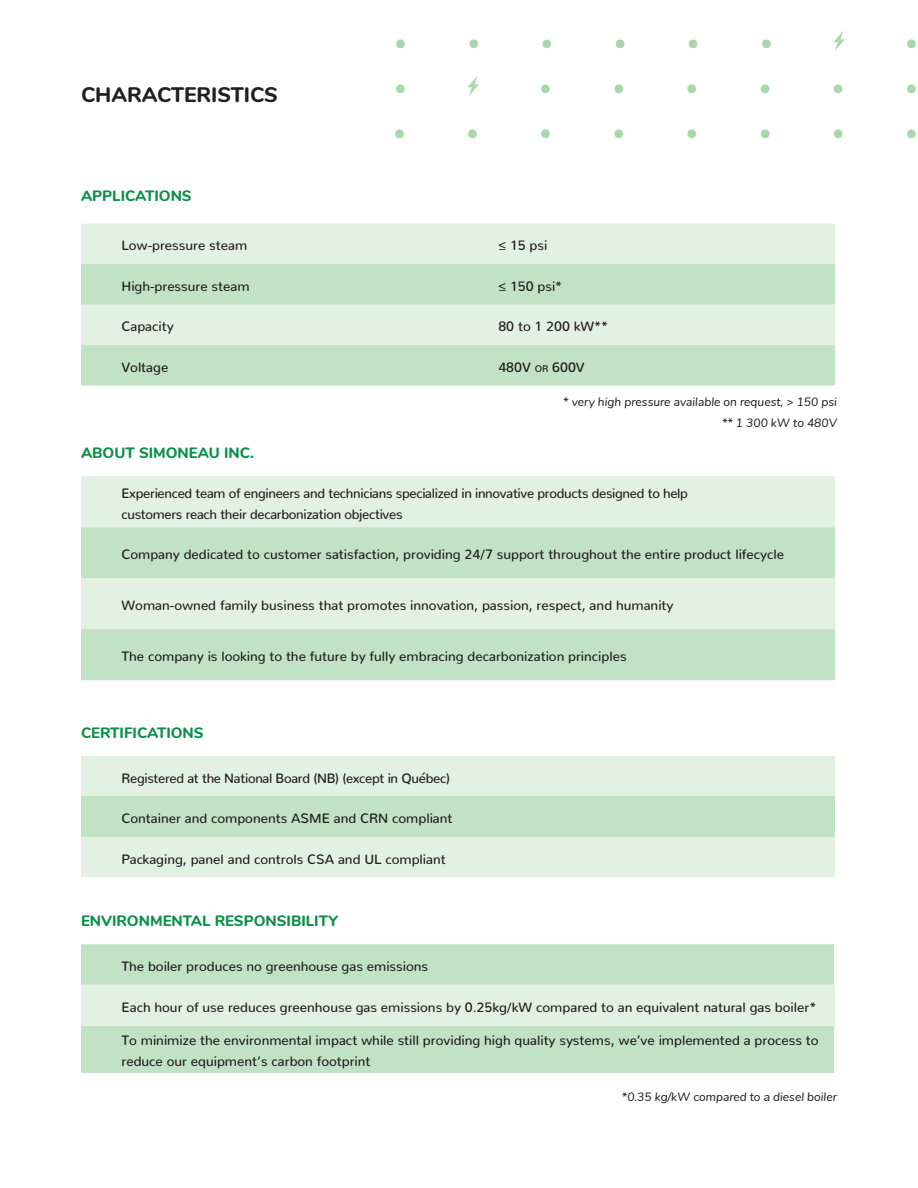
<style>
.page{position:relative;width:918px;height:1188px;background:#fff}
.page>*{position:absolute;margin:0;border:0;box-sizing:border-box;transform-origin:0 0}
.t1{font:33px "Minion Pro";color:#a8d7ae}
.t2{font:800 21px "Nunito";color:#231f20}
.t3{font:800 15px "Nunito";color:#0b9049}
.t4{font:500 13.5px/21px "Nunito";color:#231f20}
.t5{font:500 13.5px/21px "Nunito";letter-spacing:-.02em;color:#231f20}
.t6{font:500 13.5px "Nunito";color:#231f20}
.t7{font:italic 12px/21px "Nunito";color:#15181c;text-align:right}
.s1{font-size:9.45px}
</style>
<div class="page">
<svg style="left:833px;top:31px;width:12px;height:20px"></svg>
<svg style="left:467px;top:76px;width:12px;height:20px"></svg>
<div style="left:81px;top:224px;width:754px;height:40px;background:#e3f1e3"></div>
<svg style="left:81px;top:264px;width:754px;height:122px;background:#cde7cf"></svg>
<div style="left:81px;top:944px;width:753px;height:129px;background:#c2e2c5"></div>
<div style="left:81px;top:985px;width:753px;height:40px;background:#e3f1e3"></div>
<div style="left:81px;top:756px;width:754px;height:121px;background:#e3f1e3"></div>
<div style="left:81px;top:796px;width:754px;height:41px;background:#c2e2c5"></div>
<div style="left:81px;top:476px;width:754px;height:51px;background:#e3f1e3"></div>
<svg style="left:81px;top:527px;width:754px;height:153px;background:#cde7cf"></svg>
<h2 class="t2" style="left:81px;top:79px;width:198px">CHARACTERISTICS</h2>
<p class="t3" style="left:81px;top:185px;width:112px">APPLICATIONS</p>
<h1 class="t1" style="left:394px;top:18px;width:88px">• •</h1>
<h1 class="t1" style="left:541px;top:18px;width:88px">• •</h1>
<h1 class="t1" style="left:687px;top:18px;width:88px">• •</h1>
<h1 class="t1" style="left:905px;top:18px;width:14px">•</h1>
<h1 class="t1" style="left:394px;top:63px;width:14px">•</h1>
<h1 class="t1" style="left:539px;top:63px;width:88px">• •</h1>
<h1 class="t1" style="left:686px;top:63px;width:88px">• •</h1>
<h1 class="t1" style="left:832px;top:63px;width:88px">• •</h1>
<h1 class="t1" style="left:393px;top:108px;width:88px">• •</h1>
<h1 class="t1" style="left:539px;top:108px;width:88px">• •</h1>
<h1 class="t1" style="left:686px;top:108px;width:88px">• •</h1>
<h1 class="t1" style="left:832px;top:108px;width:88px">• •</h1>
<p class="t4" style="left:122px;top:234px;width:127px">Low-pressure steam</p>
<p class="t4" style="left:498px;top:234px;width:50px">≤ 15 psi</p>
<p class="t4" style="left:122px;top:274px;width:130px">High-pressure steam</p>
<p class="t4" style="left:498px;top:274px;width:65px">≤ 150 psi*</p>
<p class="t4" style="left:122px;top:315px;width:54px">Capacity</p>
<p class="t4" style="left:498px;top:315px;width:111px">80 to 1 200 kW**</p>
<p class="t4" style="left:122px;top:355px;width:48px">Voltage</p>
<p class="t6" style="left:498px;top:355px;width:88px">480V <span class="s1">or</span> 600V</p>
<p class="t7" style="left:563px;top:391px;width:275px">* very high pressure available on request, &gt; 150 psi ** 1 300 kW to 480V</p>
<p class="t3" style="left:81px;top:442px;width:175px">ABOUT SIMONEAU INC.</p>
<p class="t5" style="left:122px;top:481px;width:568px">Experienced team of engineers and technicians specialized in innovative products designed to help customers reach their decarbonization objectives</p>
<p class="t4" style="left:122px;top:543px;width:664px">Company dedicated to customer satisfaction, providing 24/7 support throughout the entire product lifecycle</p>
<p class="t4" style="left:122px;top:594px;width:554px">Woman-owned family business that promotes innovation, passion, respect, and humanity</p>
<p class="t4" style="left:122px;top:645px;width:507px">The company is looking to the future by fully embracing decarbonization principles</p>
<p class="t3" style="left:81px;top:721px;width:124px">CERTIFICATIONS</p>
<p class="t5" style="left:122px;top:766px;width:330px">Registered at the National Board (NB) (except in Québec)</p>
<p class="t4" style="left:122px;top:806px;width:333px">Container and components ASME and CRN compliant</p>
<p class="t4" style="left:122px;top:847px;width:326px">Packaging, panel and controls CSA and UL compliant</p>
<p class="t3" style="left:81px;top:910px;width:258px">ENVIRONMENTAL RESPONSIBILITY</p>
<p class="t4" style="left:122px;top:954px;width:308px">The boiler produces no greenhouse gas emissions</p>
<p class="t4" style="left:122px;top:995px;width:696px">Each hour of use reduces greenhouse gas emissions by 0.25kg/kW compared to an equivalent natural gas boiler*</p>
<p class="t4" style="left:122px;top:1028px;width:699px">To minimize the environmental impact while still providing high quality systems, we’ve implemented a process to reduce our equipment’s carbon footprint</p>
<p class="t7" style="left:622px;top:1086px;width:217px">*0.35 kg/kW compared to a diesel boiler</p>
</div>
